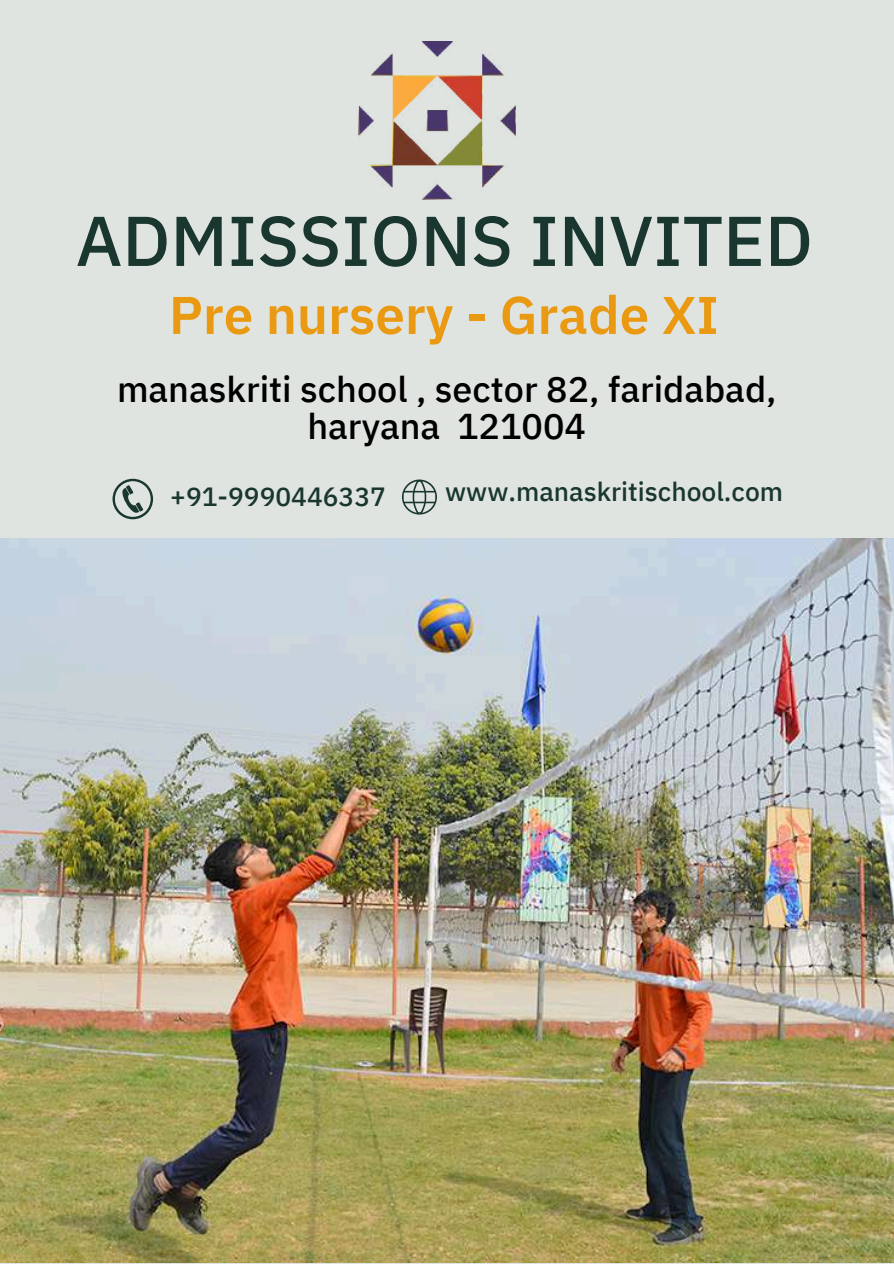
<style>
.page{position:relative;width:894px;height:1264px;background:#fff}
.page>*{position:absolute;margin:0;border:0;box-sizing:border-box;transform-origin:0 0}
.t1{font:500 70.35px "IBM Plex Sans Thai Looped";color:#19372f}
.t2{font:600 52.95px "IBM Plex Sans Thai Looped";color:#ea9a12}
.t3{font:500 35.85px/36.6px "IBM Plex Sans Thai Looped";color:#000;text-align:center}
.t4{font:500 26.4px "IBM Plex Sans Thai Looped";color:#19372f}
.t5{font:500 26.25px "IBM Plex Sans Thai Looped";color:#19372f}
</style>
<div class="page">
<div style="left:0;top:0;width:893px;height:1263px;background:#e0e4e1"></div>
<img style="left:0;top:538px;width:893px;height:724px">
<svg style="left:112px;top:479px;width:41px;height:40px"></svg>
<svg style="left:402px;top:479px;width:34px;height:35px"></svg>
<img style="left:358px;top:42px;width:157px;height:157px">
<h1 class="t1" style="left:76px;top:200px;width:738px">ADMISSIONS INVITED</h1>
<h2 class="t2" style="left:169px;top:285px;width:551px">Pre nursery - Grade XI</h2>
<p class="t3" style="left:117px;top:372px;width:661px">manaskriti school , sector 82, faridabad, haryana 121004</p>
<p class="t5" style="left:170px;top:481px;width:217px">+91-9990446337</p>
<p class="t4" style="left:445px;top:476px;width:339px">www.manaskritischool.com</p>
</div>
